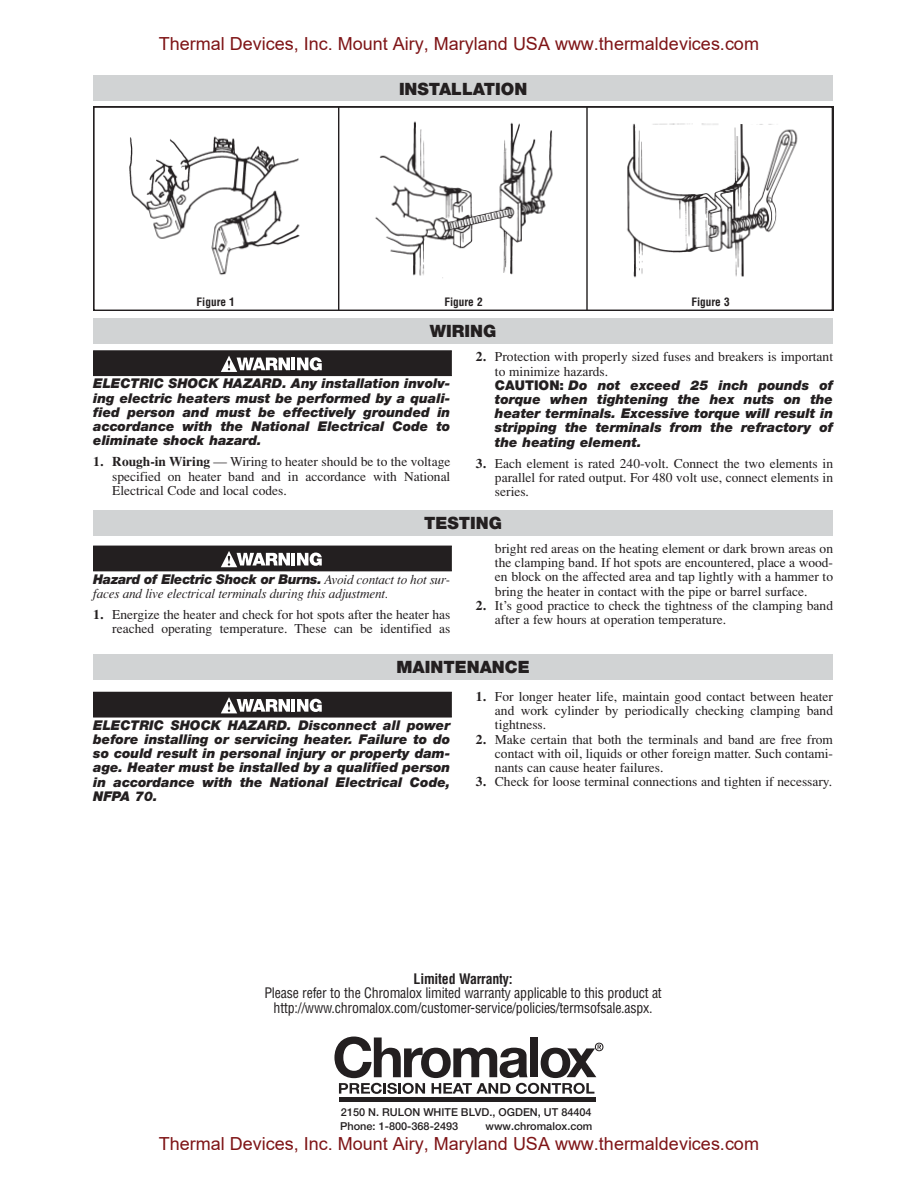
<style>
.page{position:relative;width:918px;height:1188px;background:#fff}
.page>*{position:absolute;margin:0;border:0;box-sizing:border-box;transform-origin:0 0}
.t1{font:18px "Arial";color:#7e1416}
.t2{font:900 16.95px "Helvetica Neue";color:#231f20}
.t3{font:condensed 14.1px/14.1px "Helvetica";letter-spacing:-.015em;color:#231f20;text-align:center}
.t4{font:700 condensed 14.1px "Helvetica";letter-spacing:-.015em;color:#231f20}
.t5{font:13.5px/14.2px "Times";color:#231f20;text-align:justify}
.t6{font:italic 900 13.5px/14.2px "Helvetica Neue";color:#231f20;text-align:justify}
.t7{font:italic 13.5px "Times";letter-spacing:-.015em;color:#231f20}
.t8{font:italic 900 13.5px "Helvetica Neue";letter-spacing:-.02em;color:#231f20}
.t9{font:700 condensed 11.4px "Helvetica";color:#231f20}
.t10{font:500 10.95px/13.2px "Helvetica Neue";color:#231f20}
.s1{font-weight:700}
.s2{font-style:normal}
.s3{font-family:"Times";font-weight:400}
</style>
<div class="page">
<svg style="left:93px;top:106px;width:740px;height:205px"></svg>
<img style="left:612px;top:113px;width:196px;height:174px">
<img style="left:358px;top:110px;width:211px;height:178px">
<svg style="left:334px;top:1037px;width:269px;height:57px"></svg>
<hr style="left:339px;top:1098px;width:256px;height:4px;background:#231f20">
<div style="left:93px;top:75px;width:740px;height:26px;background:#d1d3d4"></div>
<div style="left:93px;top:318px;width:740px;height:26px;background:#d1d3d4"></div>
<div style="left:93px;top:510px;width:740px;height:25px;background:#d1d3d4"></div>
<div style="left:93px;top:654px;width:740px;height:26px;background:#d1d3d4"></div>
<img style="left:105px;top:114px;width:219px;height:172px">
<hr style="left:338px;top:107px;width:1px;height:204px;background:#231f20">
<hr style="left:586px;top:106px;width:2px;height:205px;background:#231f20">
<div style="left:94px;top:351px;width:357px;height:24px;background:#231f20"></div>
<hr style="left:291px;top:358px;width:4px;height:12px;background:#fff">
<svg style="left:297px;top:357px;width:25px;height:14px"></svg>
<svg style="left:221px;top:356px;width:69px;height:16px"></svg>
<div style="left:93px;top:350px;width:359px;height:26px;border:1px solid #231f20"></div>
<div style="left:94px;top:546px;width:357px;height:25px;background:#231f20"></div>
<hr style="left:291px;top:553px;width:4px;height:13px;background:#fff">
<svg style="left:297px;top:553px;width:25px;height:13px"></svg>
<svg style="left:221px;top:551px;width:69px;height:16px"></svg>
<div style="left:94px;top:693px;width:357px;height:24px;background:#231f20"></div>
<hr style="left:291px;top:699px;width:4px;height:13px;background:#fff">
<svg style="left:297px;top:699px;width:25px;height:13px"></svg>
<svg style="left:221px;top:697px;width:69px;height:16px"></svg>
<div style="left:93px;top:692px;width:359px;height:25px;border:1px solid #231f20"></div>
<h1 class="t1" style="left:159px;top:34px;width:602px">Thermal Devices, Inc. Mount Airy, Maryland USA www.thermaldevices.com</h1>
<p class="t2" style="left:399px;top:83px;width:130px">INSTALLATION</p>
<p class="t9" style="left:197px;top:297px;width:40px">Figure 1</p>
<p class="t9" style="left:444px;top:297px;width:40px">Figure 2</p>
<p class="t9" style="left:691px;top:297px;width:40px">Figure 3</p>
<p class="t2" style="left:430px;top:325px;width:68px">WIRING</p>
<p class="t6" style="left:93px;top:378px;width:359px">ELECTRIC SHOCK HAZARD. Any installation involv&shy;ing electric heaters must be performed by a quali&shy;fied person and must be effectively grounded in accordance with the National Electrical Code to eliminate shock hazard.</p>
<p class="t5" style="left:112px;top:456px;width:340px;text-indent:-19px"><span class="s1">1. Rough-in Wiring</span> — Wiring to heater should be to the voltage specified on heater band and in accordance with National Electrical Code and local codes.</p>
<p class="t5" style="left:495px;top:351px;width:340px;text-indent:-19px"><span class="s1">2.</span> Protection with properly sized fuses and breakers is important to minimize hazards.</p>
<p class="t6" style="left:495px;top:379px;width:340px"><span class="s2">CAUTION:</span> Do not exceed 25 inch pounds of torque when tightening the hex nuts on the heater terminals. Excessive torque will result in stripping the terminals from the refractory of the heating element.</p>
<p class="t5" style="left:495px;top:457px;width:340px;text-indent:-19px"><span class="s1">3.</span> Each element is rated 240-volt. Connect the two elements in parallel for rated output. For 480 volt use, connect elements in series.</p>
<p class="t2" style="left:424px;top:517px;width:79px">TESTING</p>
<p class="t8" style="left:93px;top:574px;width:359px">Hazard of Electric Shock or Burns. <span class="s3">Avoid contact to hot sur-</span></p>
<p class="t7" style="left:93px;top:588px;width:296px">faces and live electrical terminals during this adjustment.</p>
<p class="t5" style="left:93px;top:609px;width:359px;text-align:right"><span class="s1">1.</span> Energize the heater and check for hot spots after the heater has reached operating temperature. These can be identified as</p>
<p class="t5" style="left:495px;top:543px;width:340px">bright red areas on the heating element or dark brown areas on the clamping band. If hot spots are encountered, place a wood&shy;en block on the affected area and tap lightly with a hammer to bring the heater in contact with the pipe or barrel surface.</p>
<p class="t5" style="left:495px;top:599px;width:340px;text-indent:-19px"><span class="s1">2.</span> It’s good practice to check the tightness of the clamping band after a few hours at operation temperature.</p>
<p class="t2" style="left:397px;top:661px;width:135px">MAINTENANCE</p>
<p class="t6" style="left:93px;top:719px;width:359px">ELECTRIC SHOCK HAZARD. Disconnect all power before installing or servicing heater. Failure to do so could result in personal injury or property dam&shy;age. Heater must be installed by a qualified person in accordance with the National Electrical Code, NFPA 70.</p>
<p class="t5" style="left:495px;top:691px;width:340px;text-indent:-19px"><span class="s1">1.</span> For longer heater life, maintain good contact between heater and work cylinder by periodically checking clamping band tightness.</p>
<p class="t5" style="left:495px;top:733px;width:340px;text-indent:-19px"><span class="s1">2.</span> Make certain that both the terminals and band are free from contact with oil, liquids or other foreign matter. Such contami&shy;nants can cause heater failures.</p>
<p class="t5" style="left:476px;top:776px;width:358px"><span class="s1">3.</span> Check for loose terminal connections and tighten if necessary.</p>
<p class="t4" style="left:414px;top:974px;width:100px">Limited Warranty:</p>
<p class="t3" style="left:264px;top:987px;width:399px">Please refer to the Chromalox limited warranty applicable to this product at http://www.chromalox.com/customer-service/policies/termsofsale.aspx.</p>
<p class="t10" style="left:340px;top:1107px;width:253px">2150 N. RULON WHITE BLVD., OGDEN, UT 84404<br>Phone: 1-800-368-2493</p>
<p class="t10" style="left:486px;top:1120px;width:108px">www.chromalox.com</p>
<h1 class="t1" style="left:159px;top:1134px;width:602px">Thermal Devices, Inc. Mount Airy, Maryland USA www.thermaldevices.com</h1>
</div>
